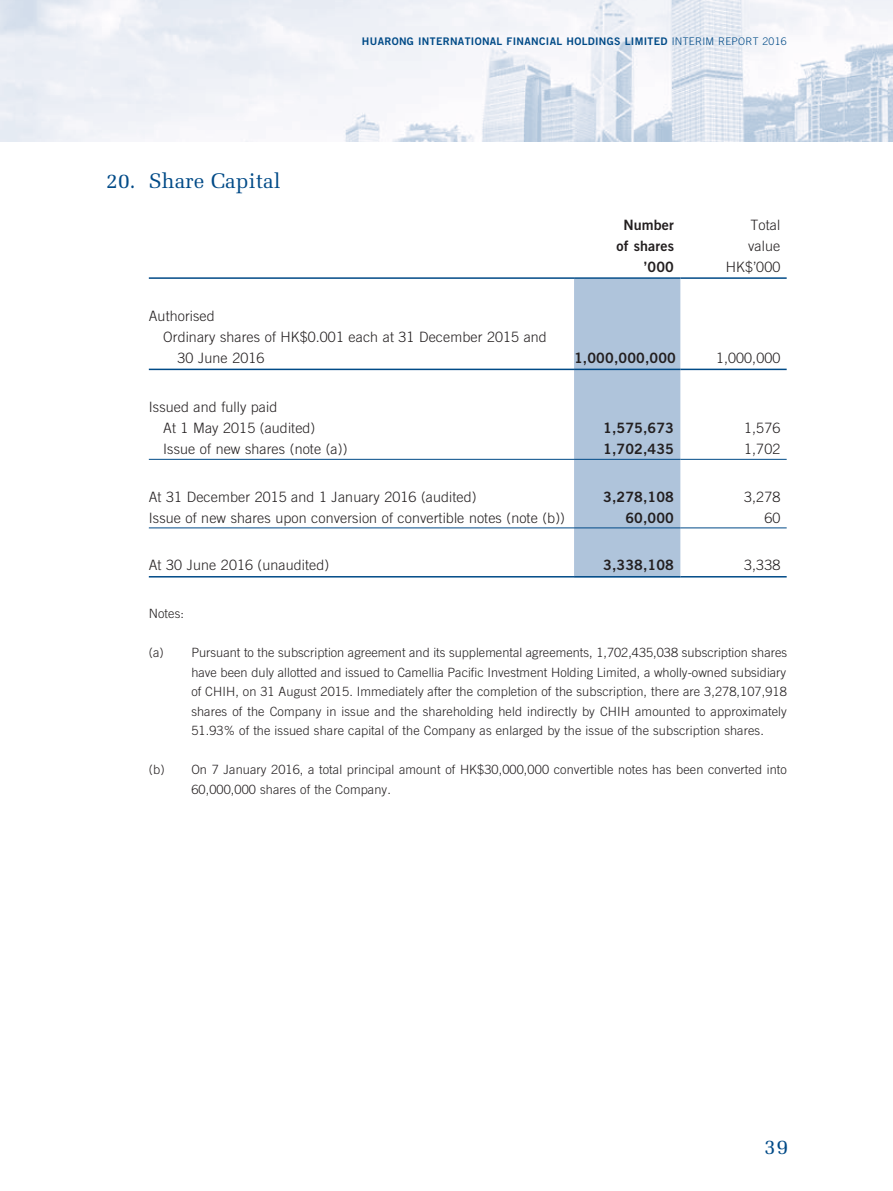
<style>
.page{position:relative;width:893px;height:1191px;background:#fff}
.page>*{position:absolute;margin:0;border:0;box-sizing:border-box;transform-origin:0 0}
.t1{font:21px "Melior LT Std";letter-spacing:.01em;color:#004a87}
.t2{font:300 14.25px/21px "Trade Gothic LT Std";letter-spacing:.01em;color:#231f20}
.t3{font:14.25px "Trade Gothic LT Std Bd 2";letter-spacing:.01em;color:#231f20}
.t4{font:300 12.75px/19.5px "Trade Gothic LT Std";letter-spacing:.01em;color:#231f20;text-align:justify}
.t5{font:10.5px "Trade Gothic LT Std Bd 2";letter-spacing:.03em;color:#004a87}
.s1{font-family:"Trade Gothic LT Std";font-weight:300}
</style>
<div class="page">
<img style="left:0;top:0;width:893px;height:142px">
<div style="left:574px;top:279px;width:106px;height:297px;background:#afc4db"></div>
<hr style="left:149px;top:277px;width:425px;height:2px;background:#004a87">
<hr style="left:574px;top:277px;width:106px;height:2px;background:#004a87">
<hr style="left:680px;top:277px;width:107px;height:2px;background:#004a87">
<hr style="left:149px;top:368px;width:425px;height:2px;background:#004a87">
<hr style="left:574px;top:368px;width:106px;height:2px;background:#004a87">
<hr style="left:680px;top:368px;width:107px;height:2px;background:#004a87">
<hr style="left:149px;top:459px;width:425px;height:1px;background:#004a87">
<hr style="left:574px;top:459px;width:106px;height:1px;background:#004a87">
<hr style="left:680px;top:459px;width:107px;height:1px;background:#004a87">
<hr style="left:149px;top:527px;width:425px;height:1px;background:#004a87">
<hr style="left:574px;top:527px;width:106px;height:1px;background:#004a87">
<hr style="left:680px;top:527px;width:107px;height:1px;background:#004a87">
<hr style="left:149px;top:576px;width:425px;height:1px;background:#004a87">
<hr style="left:574px;top:576px;width:106px;height:1px;background:#004a87">
<hr style="left:680px;top:576px;width:107px;height:1px;background:#004a87">
<h1 class="t1" style="left:106px;top:168px;width:176px">20. Share Capital</h1>
<p class="t5" style="left:362px;top:35px;width:426px">HUARONG INTERNATIONAL FINANCIAL HOLDINGS LIMITED <span class="s1">INTERIM REPORT 2016</span></p>
<p class="t3" style="left:623px;top:216px;width:52px">Number</p>
<p class="t2" style="left:750px;top:214px;width:31px">Total</p>
<p class="t3" style="left:617px;top:237px;width:59px">of shares</p>
<p class="t2" style="left:748px;top:235px;width:34px">value</p>
<p class="t3" style="left:643px;top:258px;width:32px">’000</p>
<p class="t2" style="left:726px;top:256px;width:56px">HK$’000</p>
<p class="t2" style="left:149px;top:305px;width:67px">Authorised</p>
<p class="t2" style="left:163px;top:326px;width:385px">Ordinary shares of HK$0.001 each at 31 December 2015 and</p>
<p class="t2" style="left:178px;top:347px;width:88px">30 June 2016</p>
<p class="t3" style="left:574px;top:349px;width:103px">1,000,000,000</p>
<p class="t2" style="left:716px;top:347px;width:66px">1,000,000</p>
<p class="t2" style="left:163px;top:396px;width:154px;text-indent:-14px">Issued and fully paid<br>At 1 May 2015 (audited)</p>
<p class="t3" style="left:603px;top:419px;width:72px">1,575,673</p>
<p class="t2" style="left:744px;top:417px;width:38px">1,576</p>
<p class="t2" style="left:163px;top:438px;width:186px">Issue of new shares (note (a))</p>
<p class="t3" style="left:603px;top:440px;width:72px">1,702,435</p>
<p class="t2" style="left:744px;top:438px;width:38px">1,702</p>
<p class="t2" style="left:149px;top:486px;width:329px">At 31 December 2015 and 1 January 2016 (audited)</p>
<p class="t3" style="left:603px;top:488px;width:72px">3,278,108</p>
<p class="t2" style="left:744px;top:486px;width:38px">3,278</p>
<p class="t2" style="left:149px;top:507px;width:418px">Issue of new shares upon conversion of convertible notes (note (b))</p>
<p class="t3" style="left:625px;top:509px;width:50px">60,000</p>
<p class="t2" style="left:764px;top:507px;width:17px">60</p>
<p class="t2" style="left:149px;top:554px;width:182px">At 30 June 2016 (unaudited)</p>
<p class="t3" style="left:603px;top:556px;width:72px">3,338,108</p>
<p class="t2" style="left:744px;top:554px;width:38px">3,338</p>
<p class="t4" style="left:149px;top:603px;width:37px">Notes:</p>
<p class="t4" style="left:191px;top:642px;width:597px;text-indent:-43px">(a) Pursuant to the subscription agreement and its supplemental agreements, 1,702,435,038 subscription shares have been duly allotted and issued to Camellia Pacific Investment Holding Limited, a wholly-owned subsidiary of CHIH, on 31 August 2015. Immediately after the completion of the subscription, there are 3,278,107,918 shares of the Company in issue and the shareholding held indirectly by CHIH amounted to approximately 51.93% of the issued share capital of the Company as enlarged by the issue of the subscription shares.</p>
<p class="t4" style="left:191px;top:759px;width:597px;text-indent:-43px">(b) On 7 January 2016, a total principal amount of HK$30,000,000 convertible notes has been converted into<br>60,000,000 shares of the Company.</p>
<h1 class="t1" style="left:764px;top:1134px;width:25px">39</h1>
</div>
